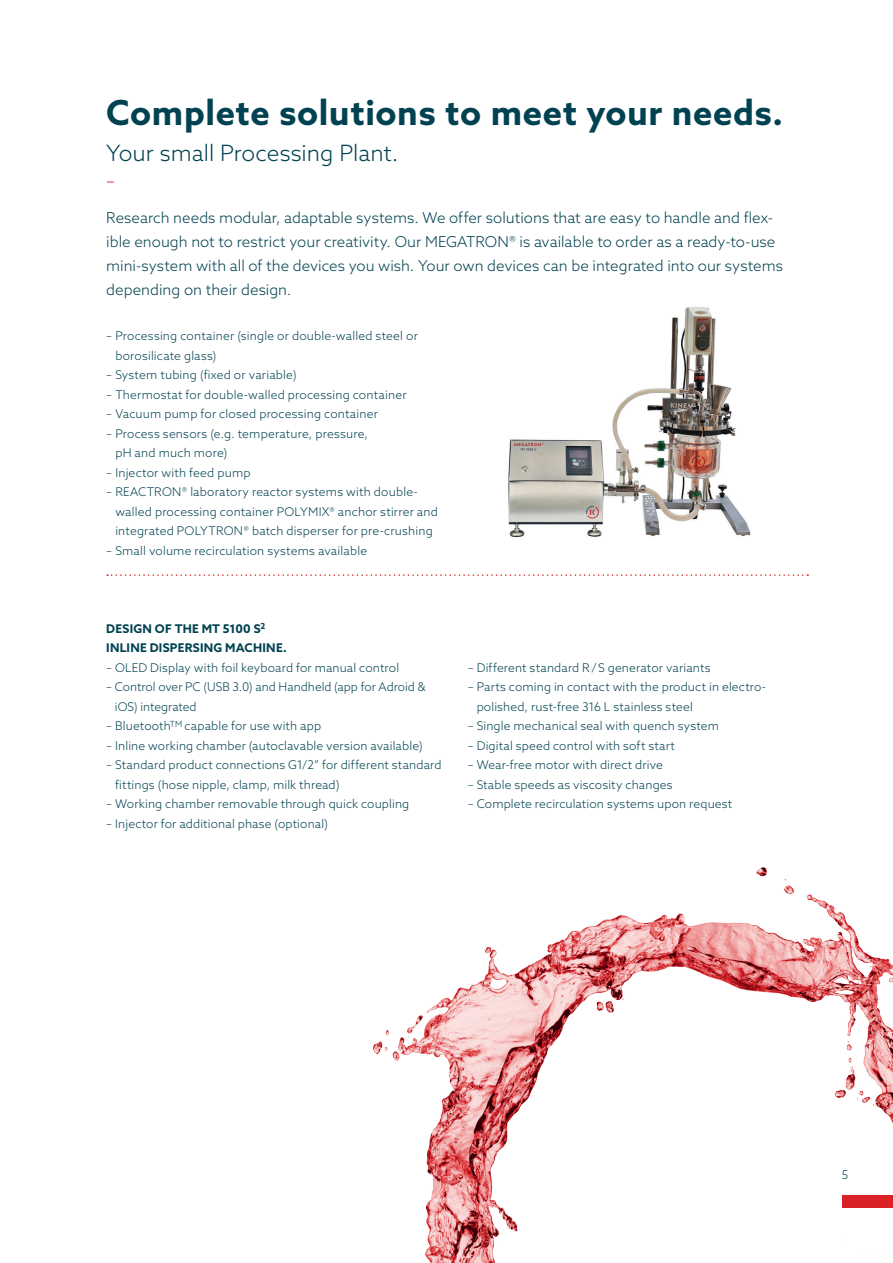
<style>
.page{position:relative;width:893px;height:1263px;background:#fff}
.page>*{position:absolute;margin:0;border:0;box-sizing:border-box;transform-origin:0 0}
.t1{font:700 34.5px "Azo Sans";letter-spacing:.02em;color:#004251}
.t2{font:300 22.5px "Azo Sans";color:#004251}
.t3{font:300 18px "Azo Sans";color:#da2128}
.t4{font:300 15px/24px "Azo Sans";color:#004251}
.t5{font:300 12px/19.5px "Azo Sans";letter-spacing:.015em;color:#004251}
.t6{font:700 12px/19.5px "Azo Sans";letter-spacing:.025em;color:#004251}
</style>
<div class="page">
<img style="left:372px;top:867px;width:521px;height:396px">
<img style="left:508px;top:306px;width:243px;height:232px">
<svg style="left:107px;top:574px;width:701px;height:2px"></svg>
<h1 class="t1" style="left:106px;top:90px;width:678px">Complete solutions to meet your needs.</h1>
<h2 class="t2" style="left:106px;top:138px;width:294px">Your small Processing Plant.</h2>
<h3 class="t3" style="left:106px;top:168px;width:10px">–</h3>
<p class="t4" style="left:106px;top:205px;width:678px">Research needs modular, adaptable systems. We offer solutions that are easy to handle and flex&shy;ible enough not to restrict your creativity. Our MEGATRON® is available to order as a ready-to-use mini-system with all of the devices you wish. Your own devices can be integrated into our systems depending on their design.</p>
<p class="t5" style="left:115px;top:326px;width:304px;text-indent:-9px">– Processing container (single or double-walled steel or borosilicate glass)</p>
<p class="t5" style="left:106px;top:365px;width:192px">– System tubing (fixed or variable)</p>
<p class="t5" style="left:106px;top:385px;width:302px">– Thermostat for double-walled processing container</p>
<p class="t5" style="left:106px;top:404px;width:273px">– Vacuum pump for closed processing container</p>
<p class="t5" style="left:115px;top:424px;width:254px;text-indent:-9px">– Process sensors (e.g. temperature, pressure, pH and much more)</p>
<p class="t5" style="left:106px;top:463px;width:146px">– Injector with feed pump</p>
<p class="t5" style="left:115px;top:482px;width:324px;text-indent:-9px">– REACTRON® laboratory reactor systems with double&shy;walled processing container POLYMIX® anchor stirrer and integrated POLYTRON® batch disperser for pre-crushing</p>
<p class="t5" style="left:106px;top:541px;width:262px">– Small volume recirculation systems available</p>
<p class="t6" style="left:106px;top:619px;width:182px">DESIGN OF THE MT 5100 S<sup>2<br></sup>INLINE DISPERSING MACHINE.</p>
<p class="t5" style="left:106px;top:658px;width:294px">– OLED Display with foil keyboard for manual control</p>
<p class="t5" style="left:115px;top:677px;width:312px;text-indent:-9px">– Control over PC (USB 3.0) and Handheld (app for Adroid &amp; iOS) integrated</p>
<p class="t5" style="left:106px;top:716px;width:216px">– Bluetooth<sup>TM</sup> capable for use with app</p>
<p class="t5" style="left:106px;top:736px;width:318px">– Inline working chamber (autoclavable version available)</p>
<p class="t5" style="left:115px;top:755px;width:328px;text-indent:-9px">– Standard product connections G1/2” for different standard fittings (hose nipple, clamp, milk thread)</p>
<p class="t5" style="left:106px;top:794px;width:305px">– Working chamber removable through quick coupling</p>
<p class="t5" style="left:106px;top:814px;width:223px">– Injector for additional phase (optional)</p>
<p class="t5" style="left:468px;top:658px;width:244px">– Different standard R/S generator variants</p>
<p class="t5" style="left:477px;top:677px;width:291px;text-indent:-9px">– Parts coming in contact with the product in electro&shy;polished, rust-free 316 L stainless steel</p>
<p class="t5" style="left:468px;top:716px;width:253px">– Single mechanical seal with quench system</p>
<p class="t5" style="left:468px;top:736px;width:209px">– Digital speed control with soft start</p>
<p class="t5" style="left:468px;top:755px;width:197px">– Wear-free motor with direct drive</p>
<p class="t5" style="left:468px;top:775px;width:206px">– Stable speeds as viscosity changes</p>
<p class="t5" style="left:468px;top:794px;width:266px">– Complete recirculation systems upon request</p>
<p class="t5" style="left:842px;top:1165px;width:8px">5</p>
</div>
